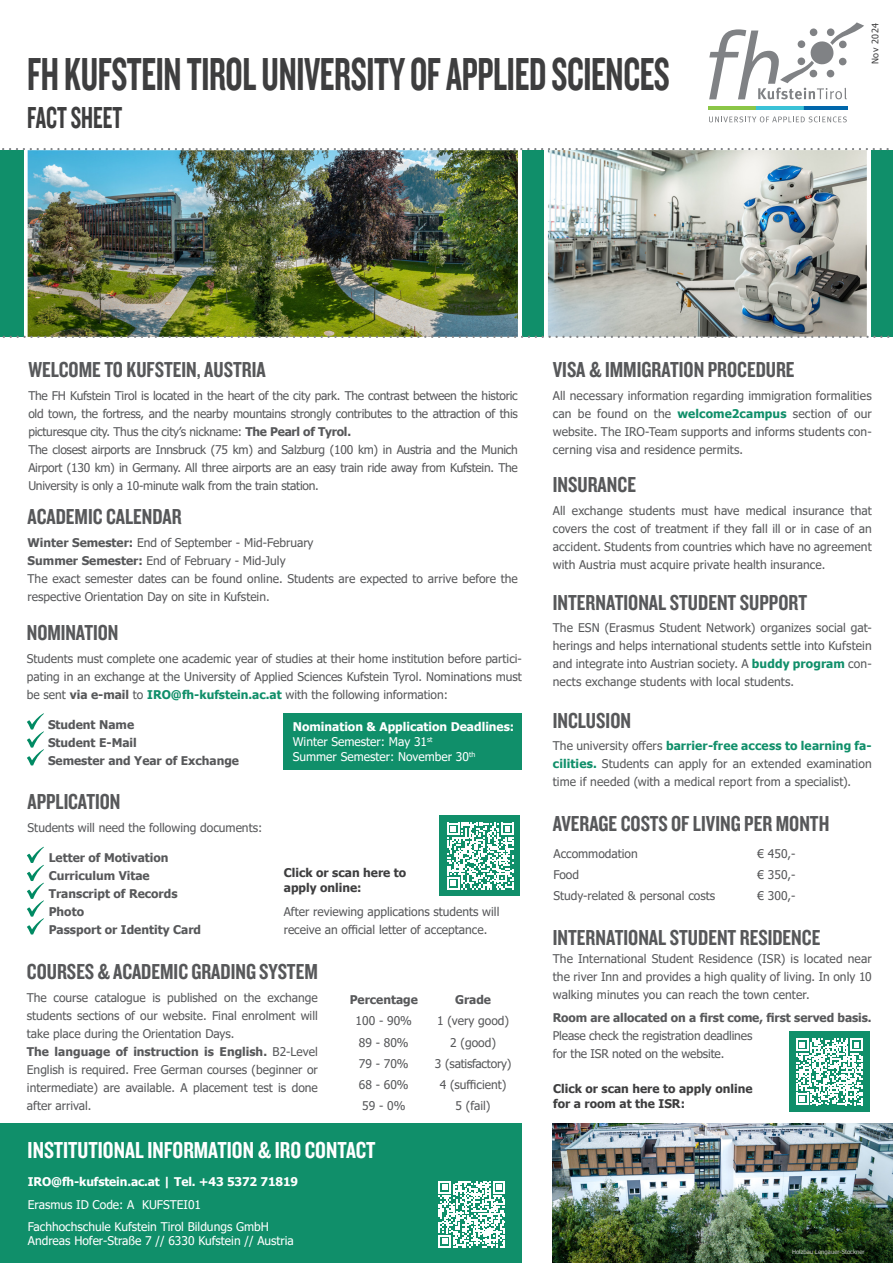
<style>
.page{position:relative;width:893px;height:1263px;background:#fff}
.page>*{position:absolute;margin:0;border:0;box-sizing:border-box;transform-origin:0 0}
.t1{font:48px "Knockout HTF49 Liteweight";letter-spacing:-.01em;color:#3e3e3f;scale:.8 1}
.t2{font:31.5px "Knockout HTF49 Liteweight";color:#3e3e3f;scale:.8 1}
.t3{font:24px "Knockout HTF49 Liteweight";color:#fff}
.FH_Titel_grün{font:22.5px "Knockout HTF49 Liteweight";color:#57585a}
.FH_Berufsfelder{font:12px/18px "Tahoma";color:#57585a;text-align:justify}
.FH_Berufsfelder-2{font:700 12px/18px "Tahoma";color:#57585a}
.FH_Berufsfelder-3{font:12px "Tahoma";color:#fff}
.FH_Untertitel_vz_oder_bb{font:12px "Tahoma";color:#57585a}
.FH_Berufsfelder-4{font:700 12px "Tahoma";color:#3e3e3f}
.FH_Berufsfelder-5{font:700 12px "Tahoma";color:#fff}
.FH_Untertitel_vz_oder_bb-2{font:700 12px "Tahoma";color:#57585a}
.FH_Untertitel_vz_oder_bb-3{font:12px "Tahoma";letter-spacing:-.02em;color:#57585a}
.t4{font:9px "Tahoma";letter-spacing:.05em;color:#3e3e3f}
.t5{font:6px "Tahoma";color:#bcbdc0}
.s1{font-weight:700}
.s2{font-weight:700;color:#108f6a}
.s3{font-weight:400}
</style>
<div class="page">
<div style="left:0;top:1123px;width:522px;height:140px;background:#108f6a"></div>
<div style="left:871px;top:150px;width:22px;height:187px;background:#108f6a"></div>
<div style="left:0;top:150px;width:24px;height:187px;background:#108f6a"></div>
<img style="left:28px;top:150px;width:490px;height:186px">
<svg style="left:2px;top:148px;width:887px;height:2px"></svg>
<svg style="left:709px;top:116px;width:138px;height:6px"></svg>
<svg style="left:709px;top:22px;width:155px;height:77px"></svg>
<img style="left:709px;top:106px;width:138px;height:4px">
<div style="left:522px;top:150px;width:21px;height:187px;background:#108f6a"></div>
<img style="left:548px;top:150px;width:319px;height:186px">
<svg style="left:2px;top:336px;width:888px;height:2px"></svg>
<img style="left:553px;top:1123px;width:340px;height:140px">
<div style="left:284px;top:713px;width:238px;height:56px;background:#108f6a"></div>
<svg style="left:27px;top:713px;width:17px;height:52px"></svg>
<svg style="left:27px;top:847px;width:17px;height:87px"></svg>
<div style="left:440px;top:815px;width:80px;height:81px;background:#108f6a"></div>
<svg style="left:438px;top:1181px;width:67px;height:67px"></svg>
<svg style="left:447px;top:823px;width:67px;height:66px"></svg>
<div style="left:789px;top:1031px;width:80px;height:81px;background:#108f6a"></div>
<svg style="left:796px;top:1038px;width:67px;height:67px"></svg>
<p class="t1" style="left:27px;top:50px;width:805px">FH KUFSTEIN TIROL UNIVERSITY OF APPLIED SCIENCES</p>
<p class="t2" style="left:27px;top:102px;width:120px">FACT SHEET</p>
<p class="t4" style="left:869px;top:64px;width:42px;rotate:-90deg">Nov 2024</p>
<p class="FH_Titel_grün" style="left:28px;top:358px;width:239px">WELCOME TO KUFSTEIN, AUSTRIA</p>
<p class="FH_Berufsfelder" style="left:28px;top:387px;width:491px">The FH Kufstein Tirol is located in the heart of the city park. The contrast between the historic old town, the fortress, and the nearby mountains strongly contributes to the attraction of this picturesque city. Thus the city’s nickname: <span class="s1">The Pearl of Tyrol.</span></p>
<p class="FH_Berufsfelder" style="left:28px;top:441px;width:491px">The closest airports are Innsbruck (75 km) and Salzburg (100 km) in Austria and the Munich Airport (130 km) in Germany. All three airports are an easy train ride away from Kufstein. The University is only a 10-minute walk from the train station.</p>
<p class="FH_Titel_grün" style="left:28px;top:505px;width:156px">ACADEMIC CALENDAR</p>
<p class="FH_Berufsfelder" style="left:28px;top:534px;width:287px"><span class="s1">Winter Semester:</span> End of September - Mid-February</p>
<p class="FH_Berufsfelder" style="left:28px;top:552px;width:260px"><span class="s1">Summer Semester:</span> End of February - Mid-July</p>
<p class="FH_Berufsfelder" style="left:28px;top:570px;width:492px">The exact semester dates can be found online. Students are expected to arrive before the respective Orientation Day on site in Kufstein.</p>
<p class="FH_Titel_grün" style="left:27px;top:621px;width:93px">NOMINATION</p>
<p class="FH_Berufsfelder" style="left:27px;top:650px;width:497px">Students must complete one academic year of studies at their home institution before partici&shy;pating in an exchange at the University of Applied Sciences Kufstein Tyrol. Nominations must be sent <span class="s1">via e-mail</span> to <span class="s2">IRO@fh-kufstein.ac.at</span> with the following information:</p>
<p class="FH_Berufsfelder-2" style="left:48px;top:716px;width:88px">Student Name</p>
<p class="FH_Berufsfelder-2" style="left:48px;top:734px;width:90px">Student E-Mail</p>
<p class="FH_Berufsfelder-2" style="left:48px;top:752px;width:193px">Semester and Year of Exchange</p>
<p class="FH_Berufsfelder-5" style="left:293px;top:718px;width:223px">Nomination &amp; Application Deadlines:</p>
<p class="FH_Berufsfelder-3" style="left:293px;top:733px;width:141px">Winter Semester: May 31<sup>st</sup></p>
<p class="FH_Berufsfelder-3" style="left:293px;top:748px;width:184px">Summer Semester: November 30<sup>th</sup></p>
<p class="FH_Titel_grün" style="left:28px;top:790px;width:94px">APPLICATION</p>
<p class="FH_Berufsfelder" style="left:28px;top:819px;width:236px">Students will need the following documents:</p>
<p class="FH_Berufsfelder-2" style="left:49px;top:849px;width:121px">Letter of Motivation</p>
<p class="FH_Berufsfelder-2" style="left:49px;top:867px;width:103px">Curriculum Vitae</p>
<p class="FH_Berufsfelder-2" style="left:49px;top:885px;width:130px">Transcript of Records</p>
<p class="FH_Berufsfelder-2" style="left:49px;top:903px;width:37px">Photo</p>
<p class="FH_Berufsfelder-2" style="left:49px;top:921px;width:154px">Passport or Identity Card</p>
<p class="FH_Berufsfelder-4" style="left:284px;top:864px;width:124px">Click or scan here to</p>
<p class="FH_Berufsfelder-4" style="left:284px;top:879px;width:79px">apply online:</p>
<p class="FH_Berufsfelder" style="left:284px;top:903px;width:217px">After reviewing applications students will</p>
<p class="FH_Berufsfelder" style="left:284px;top:921px;width:205px">receive an official letter of acceptance.</p>
<p class="FH_Titel_grün" style="left:27px;top:960px;width:292px">COURSES &amp; ACADEMIC GRADING SYSTEM</p>
<p class="FH_Berufsfelder" style="left:27px;top:989px;width:292px">The course catalogue is published on the exchange students sections of our website. Final enrolment will take place during the Orientation Days.</p>
<p class="FH_Berufsfelder" style="left:27px;top:1043px;width:292px"><span class="s1">The language of instruction is English.</span> B2-Level English is required. Free German courses (beginner or intermediate) are available. A placement test is done after arrival.</p>
<p class="FH_Untertitel_vz_oder_bb-2" style="left:350px;top:991px;width:70px">Percentage</p>
<p class="FH_Untertitel_vz_oder_bb-2" style="left:455px;top:991px;width:38px">Grade</p>
<p class="FH_Untertitel_vz_oder_bb" style="left:356px;top:1013px;width:58px">100 - 90%</p>
<p class="FH_Untertitel_vz_oder_bb" style="left:437px;top:1013px;width:74px">1 (very good)</p>
<p class="FH_Untertitel_vz_oder_bb" style="left:359px;top:1034px;width:51px">89 - 80%</p>
<p class="FH_Untertitel_vz_oder_bb" style="left:450px;top:1034px;width:47px">2 (good)</p>
<p class="FH_Untertitel_vz_oder_bb" style="left:359px;top:1055px;width:51px">79 - 70%</p>
<p class="FH_Untertitel_vz_oder_bb-3" style="left:435px;top:1055px;width:78px">3 (satisfactory)</p>
<p class="FH_Untertitel_vz_oder_bb" style="left:359px;top:1077px;width:51px">68 - 60%</p>
<p class="FH_Untertitel_vz_oder_bb" style="left:440px;top:1077px;width:68px">4 (sufficient)</p>
<p class="FH_Untertitel_vz_oder_bb" style="left:362px;top:1098px;width:45px">59 - 0%</p>
<p class="FH_Untertitel_vz_oder_bb" style="left:456px;top:1098px;width:36px">5 (fail)</p>
<p class="t3" style="left:28px;top:1138px;width:349px">INSTITUTIONAL INFORMATION &amp; IRO CONTACT</p>
<p class="FH_Berufsfelder-5" style="left:28px;top:1173px;width:272px">IRO@fh-kufstein.ac.at | Tel. +43 5372 71819</p>
<p class="FH_Berufsfelder-3" style="left:28px;top:1196px;width:175px">Erasmus ID Code: A KUFSTEI01</p>
<p class="FH_Berufsfelder-3" style="left:28px;top:1219px;width:243px">Fachhochschule Kufstein Tirol Bildungs GmbH</p>
<p class="FH_Berufsfelder-3" style="left:28px;top:1233px;width:268px">Andreas Hofer-Straße 7 // 6330 Kufstein // Austria</p>
<p class="FH_Titel_grün" style="left:553px;top:358px;width:243px">VISA &amp; IMMIGRATION PROCEDURE</p>
<p class="FH_Berufsfelder" style="left:553px;top:387px;width:320px">All necessary information regarding immigration formalities can be found on the <span class="s2">welcome2campus</span> section of our website. The IRO-Team supports and informs students con&shy;cerning visa and residence permits.</p>
<p class="FH_Titel_grün" style="left:553px;top:473px;width:85px">INSURANCE</p>
<p class="FH_Berufsfelder" style="left:553px;top:502px;width:320px">All exchange students must have medical insurance that covers the cost of treatment if they fall ill or in case of an accident. Students from countries which have no agreement with Austria must acquire private health insurance.</p>
<p class="FH_Titel_grün" style="left:553px;top:591px;width:256px">INTERNATIONAL STUDENT SUPPORT</p>
<p class="FH_Berufsfelder" style="left:553px;top:619px;width:320px">The ESN (Erasmus Student Network) organizes social gat&shy;herings and helps international students settle into Kufstein and integrate into Austrian society. A <span class="s2">buddy program</span> con&shy;nects exchange students with local students.</p>
<p class="FH_Titel_grün" style="left:553px;top:709px;width:80px">INCLUSION</p>
<p class="FH_Berufsfelder" style="left:553px;top:737px;width:320px">The university offers <span class="s2">barrier-free access to learning fa&shy;cilities.</span> Students can apply for an extended examination time if needed (with a medical report from a specialist).</p>
<p class="FH_Titel_grün" style="left:553px;top:812px;width:278px">AVERAGE COSTS OF LIVING PER MONTH</p>
<p class="FH_Untertitel_vz_oder_bb" style="left:553px;top:845px;width:86px">Accommodation</p>
<p class="FH_Untertitel_vz_oder_bb" style="left:758px;top:845px;width:39px">€ 450,-</p>
<p class="FH_Untertitel_vz_oder_bb" style="left:553px;top:866px;width:27px">Food</p>
<p class="FH_Untertitel_vz_oder_bb" style="left:758px;top:866px;width:39px">€ 350,-</p>
<p class="FH_Untertitel_vz_oder_bb" style="left:553px;top:888px;width:163px">Study-related &amp; personal costs</p>
<p class="FH_Untertitel_vz_oder_bb" style="left:758px;top:888px;width:39px">€ 300,-</p>
<p class="FH_Titel_grün" style="left:553px;top:926px;width:269px">INTERNATIONAL STUDENT RESIDENCE</p>
<p class="FH_Berufsfelder" style="left:553px;top:950px;width:320px">The International Student Residence (ISR) is located near the river Inn and provides a high quality of living. In only 10 walking minutes you can reach the town center.</p>
<p class="FH_Berufsfelder-2" style="left:553px;top:1009px;width:320px">Room are allocated on a first come, first served basis.<br><span class="s3">Please check the registration deadlines</span></p>
<p class="FH_Berufsfelder" style="left:553px;top:1045px;width:173px">for the ISR noted on the website.</p>
<p class="FH_Berufsfelder-4" style="left:553px;top:1080px;width:201px">Click or scan here to apply online</p>
<p class="FH_Berufsfelder-4" style="left:553px;top:1095px;width:133px">for a room at the ISR:</p>
<p class="t5" style="left:792px;top:1248px;width:74px">Holzbau Lengauer-Stockner</p>
</div>
